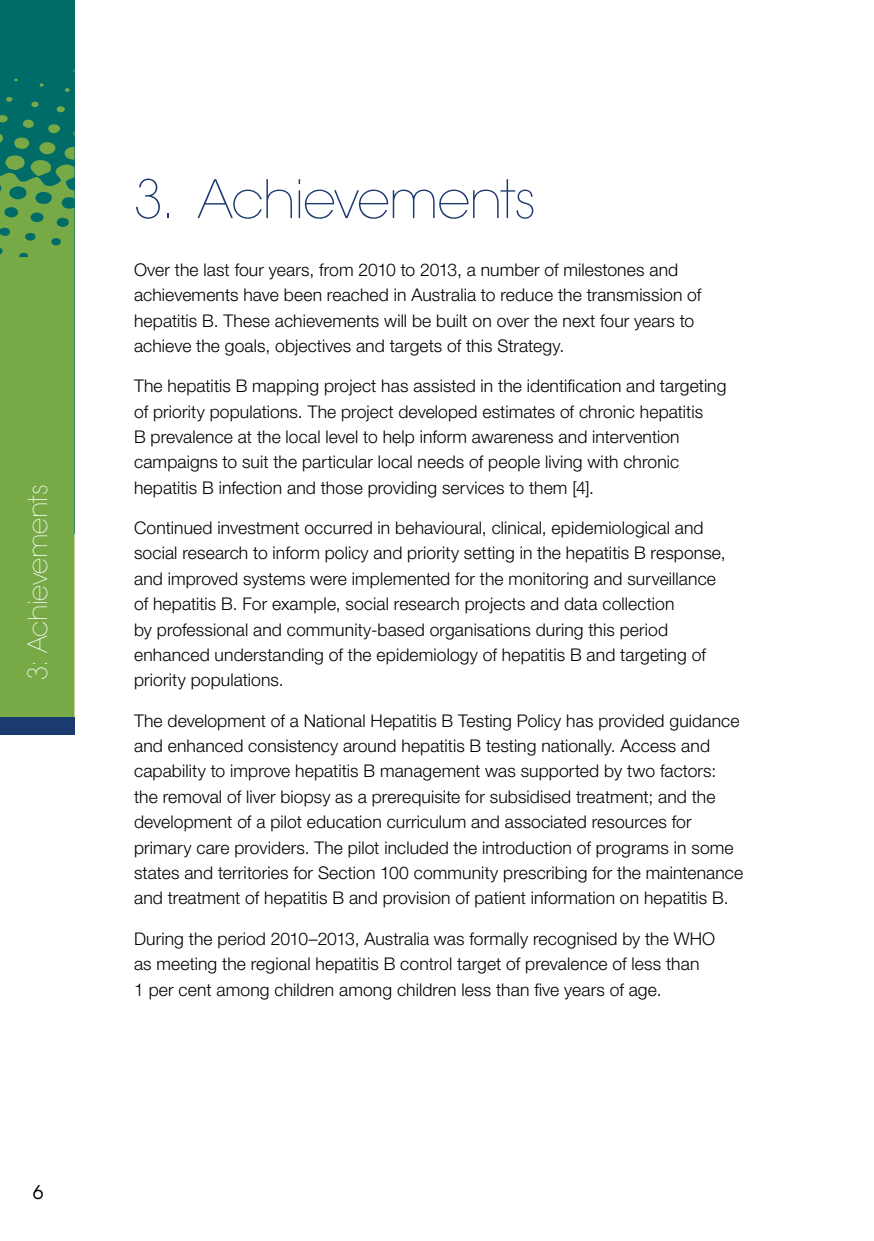
<style>
.page{position:relative;width:874px;height:1241px;background:#fff}
.page>*{position:absolute;margin:0;border:0;box-sizing:border-box;transform-origin:0 0}
.t1{font:200 52.5px "ITC Avant Garde Std";letter-spacing:-.025em;color:#1b3a6f}
.t2{font:200 26.25px "ITC Avant Garde Std";letter-spacing:-.015em;color:#fff}
.t3{font:18.72px "ITC Avant Garde Std";color:#000}
.t4{font:300 17.5px/25.4px "Helvetica Neue LT Std";letter-spacing:.005em;color:#000}
</style>
<div class="page">
<div style="left:0;top:0;width:74px;height:533px;background:#006c67"></div>
<svg style="left:0;top:60px;width:74px;height:657px;fill:#77aa46"></svg>
<div style="left:0;top:717px;width:74px;height:17px;background:#1b3a6f"></div>
<h2 class="t2" style="left:22px;top:680px;width:197px;rotate:-90deg">3: Achievements</h2>
<p class="t3" style="left:33px;top:1180px;width:12px">6</p>
<h1 class="t1" style="left:134px;top:168px;width:403px">3. Achievements</h1>
<p class="t4" style="left:134px;top:256px;width:568px">Over the last four years, from 2010 to 2013, a number of milestones and achievements have been reached in Australia to reduce the transmission of hepatitis B. These achievements will be built on over the next four years to achieve the goals, objectives and targets of this Strategy.</p>
<p class="t4" style="left:134px;top:373px;width:593px">The hepatitis B mapping project has assisted in the identification and targeting of priority populations. The project developed estimates of chronic hepatitis<br>B prevalence at the local level to help inform awareness and intervention campaigns to suit the particular local needs of people living with chronic hepatitis B infection and those providing services to them [4].</p>
<p class="t4" style="left:134px;top:514px;width:592px">Continued investment occurred in behavioural, clinical, epidemiological and social research to inform policy and priority setting in the hepatitis B response, and improved systems were implemented for the monitoring and surveillance of hepatitis B. For example, social research projects and data collection<br>by professional and community-based organisations during this period enhanced understanding of the epidemiology of hepatitis B and targeting of priority populations.</p>
<p class="t4" style="left:134px;top:707px;width:610px">The development of a National Hepatitis B Testing Policy has provided guidance and enhanced consistency around hepatitis B testing nationally. Access and capability to improve hepatitis B management was supported by two factors: the removal of liver biopsy as a prerequisite for subsidised treatment; and the development of a pilot education curriculum and associated resources for primary care providers. The pilot included the introduction of programs in some states and territories for Section 100 community prescribing for the maintenance and treatment of hepatitis B and provision of patient information on hepatitis B.</p>
<p class="t4" style="left:134px;top:925px;width:582px">During the period 2010–2013, Australia was formally recognised by the WHO as meeting the regional hepatitis B control target of prevalence of less than<br>1 per cent among children among children less than five years of age.</p>
</div>
